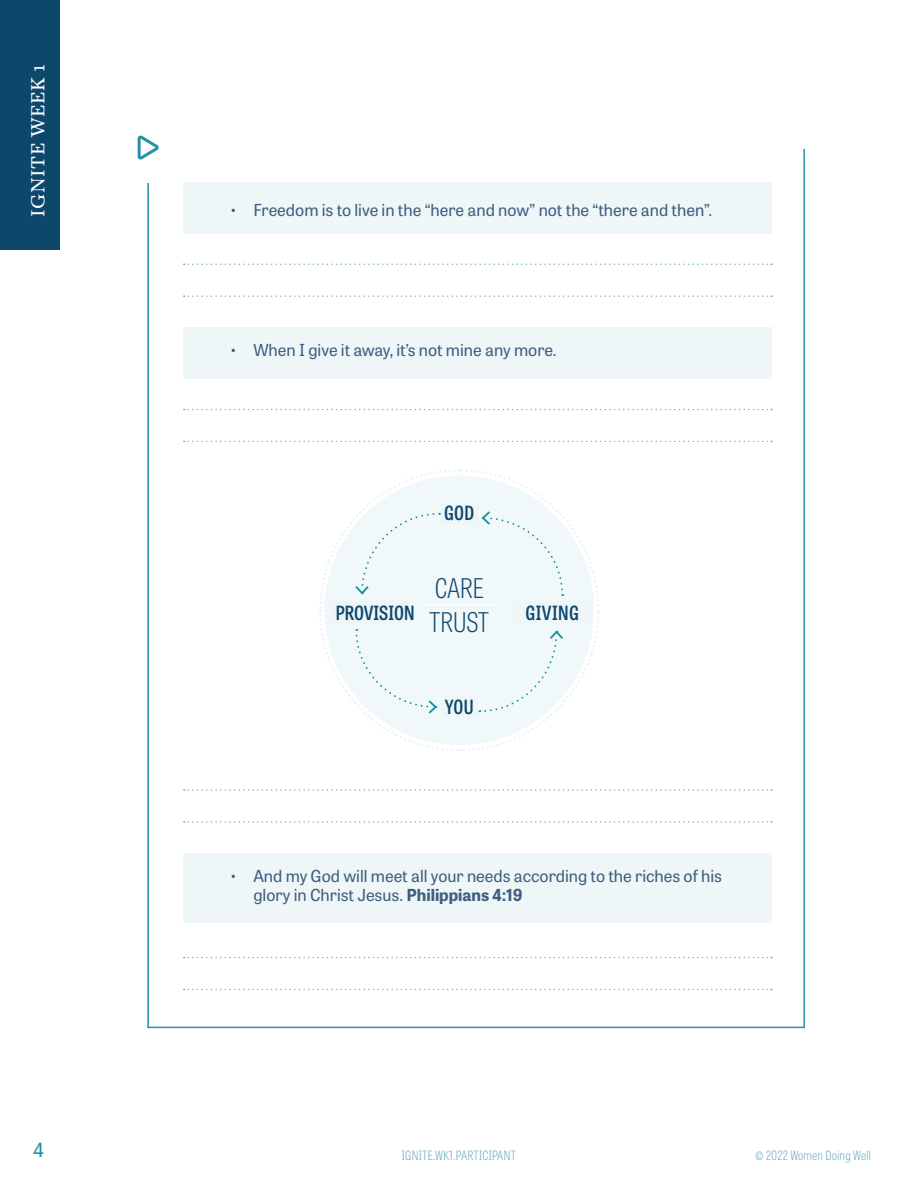
<style>
.page{position:relative;width:918px;height:1188px;background:#fff}
.page>*{position:absolute;margin:0;border:0;box-sizing:border-box;transform-origin:0 0}
.t1{font:100 27px "Tablet Gothic Condensed";color:#0e476c}
.t2{font:500 21px "Freight Text Pro";letter-spacing:.025em;color:#fff}
.t3{font:600 19.5px "Tablet Gothic Condensed";color:#0e476c}
.t4{font:19.5px "Tablet Gothic";color:#1794a3}
.t5{font:16.5px/19.5px "Tablet Gothic";color:#405e80}
.t6{font:100 12.75px "Tablet Gothic Condensed";letter-spacing:.02em;color:#66a8b6}
.s1{font-weight:700}
</style>
<div class="page">
<div style="left:0;top:0;width:60px;height:249px;background:#0e476c"></div>
<div style="left:183px;top:853px;width:589px;height:69px;background:#eff6f8"></div>
<div style="left:183px;top:327px;width:589px;height:51px;background:#eff6f8"></div>
<div style="left:183px;top:182px;width:589px;height:51px;background:#eff6f8"></div>
<svg style="left:138px;top:135px;width:21px;height:25px"></svg>
<svg style="left:184px;top:264px;width:588px;height:1px"></svg>
<svg style="left:184px;top:409px;width:588px;height:1px"></svg>
<svg style="left:184px;top:789px;width:588px;height:2px"></svg>
<svg style="left:184px;top:957px;width:588px;height:1px"></svg>
<svg style="left:184px;top:295px;width:588px;height:2px"></svg>
<svg style="left:184px;top:441px;width:588px;height:1px"></svg>
<svg style="left:184px;top:821px;width:588px;height:2px"></svg>
<svg style="left:184px;top:989px;width:588px;height:1px"></svg>
<svg style="left:319px;top:469px;width:281px;height:282px"></svg>
<p class="t2" style="left:24px;top:217px;width:155px;rotate:-90deg">IGNITE WEEK 1</p>
<p class="t4" style="left:33px;top:1136px;width:12px">4</p>
<p class="t5" style="left:229px;top:199px;width:484px">• Freedom is to live in the “here and now” not the “there and then”.</p>
<p class="t5" style="left:229px;top:340px;width:329px">• When I give it away, it’s not mine any more.</p>
<p class="t3" style="left:444px;top:500px;width:32px">GOD</p>
<p class="t1" style="left:435px;top:570px;width:50px">CARE</p>
<p class="t1" style="left:429px;top:605px;width:61px">TRUST</p>
<p class="t3" style="left:336px;top:599px;width:80px">PROVISION</p>
<p class="t3" style="left:526px;top:599px;width:55px">GIVING</p>
<p class="t3" style="left:445px;top:693px;width:30px">YOU</p>
<p class="t5" style="left:253px;top:865px;width:470px;text-indent:-24px">• And my God will meet all your needs according to the riches of his glory in Christ Jesus. <span class="s1">Philippians 4:19</span></p>
<p class="t6" style="left:402px;top:1147px;width:116px">IGNITE.WK1.PARTICIPANT</p>
<p class="t6" style="left:756px;top:1147px;width:117px">© 2022 Women Doing Well</p>
</div>
